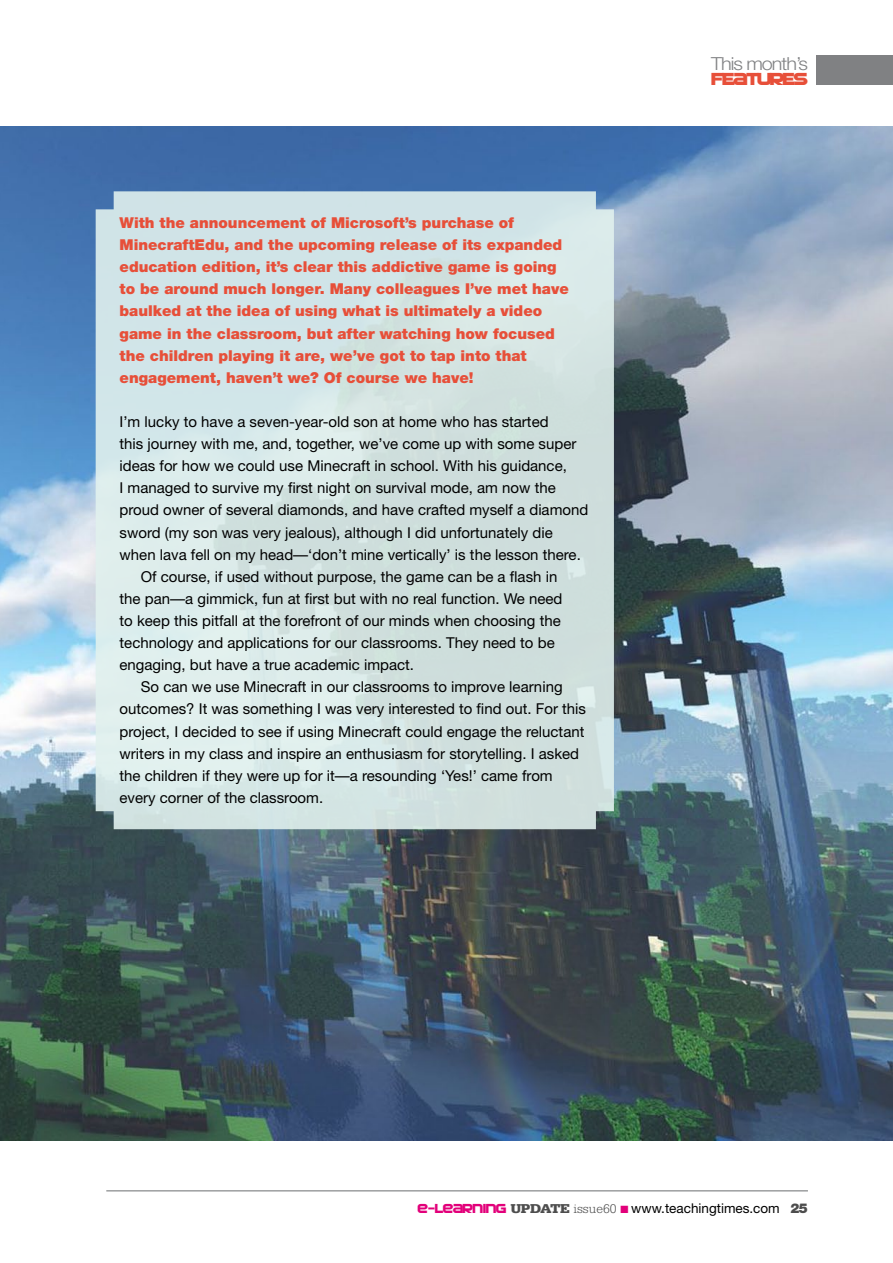
<style>
.page{position:relative;width:893px;height:1263px;background:#fff}
.page>*{position:absolute;margin:0;border:0;box-sizing:border-box;transform-origin:0 0}
.t1{font:300 18px "Helvetica Neue";letter-spacing:-.05em;color:#808183;scale:1.1 1}
.t2{font:700 18px "SF Automaton";letter-spacing:-.05em;color:#e74f39;scale:1.1 1}
.t3{font:15px "Helvetica Neue";color:#000}
.t4{font:900 15px/22px "Helvetica Neue";color:#e74f39}
.t5{font:13.5px "Helvetica Neue";color:#000}
.t6{font:900 13.5px "Helvetica Neue";color:#4d4d4d}
.s1{font-family:"SF Automaton";color:#e2007a}
.s2{font-family:"Serifa BT";font-weight:900;color:#4d4d4d}
.s3{font-family:"Serifa BT";font-weight:300;color:#4d4d4d}
.s4{color:#e2007a}
</style>
<div class="page">
<hr style="left:106px;top:1190px;width:702px;height:1px;background:#9c9e9f">
<div style="left:816px;top:56px;width:77px;height:29px;background:#808183"></div>
<img style="left:0;top:127px;width:893px;height:1013px">
<svg style="left:96px;top:191px;width:518px;height:638px;background:#d3e4e3"></svg>
<p class="t4" style="left:120px;top:211px;width:451px">With the announcement of Microsoft’s purchase of MinecraftEdu, and the upcoming release of its expanded education edition, it’s clear this addictive game is going to be around much longer. Many colleagues I’ve met have baulked at the idea of using what is ultimately a video game in the classroom, but after watching how focused the children playing it are, we’ve got to tap into that engagement, haven’t we? Of course we have!</p>
<p class="t3" style="left:120px;top:413px;width:431px">I ’m lucky to have a seven-year-old son at home who has started</p>
<p class="t3" style="left:120px;top:435px;width:458px">this journey with me, and, together, we’ve come up with some super</p>
<p class="t3" style="left:120px;top:457px;width:449px">ideas for how we could use Minecraft in school. With his guidance,</p>
<p class="t3" style="left:120px;top:479px;width:438px">I managed to survive my first night on survival mode, am now the</p>
<p class="t3" style="left:120px;top:501px;width:470px">proud owner of several diamonds, and have crafted myself a diamond</p>
<p class="t3" style="left:120px;top:523px;width:435px">sword (my son was very jealous), although I did unfortunately die</p>
<p class="t3" style="left:120px;top:545px;width:463px">when lava fell on my head—‘don’t mine vertically’ is the lesson there.</p>
<p class="t3" style="left:141px;top:567px;width:418px">Of course, if used without purpose, the game can be a flash in</p>
<p class="t3" style="left:120px;top:589px;width:444px">the pan—a gimmick, fun at first but with no real function. We need</p>
<p class="t3" style="left:120px;top:612px;width:443px">to keep this pitfall at the forefront of our minds when choosing the</p>
<p class="t3" style="left:120px;top:634px;width:437px">technology and applications for our classrooms. They need to be</p>
<p class="t3" style="left:120px;top:656px;width:296px">engaging, but have a true academic impact.</p>
<p class="t3" style="left:141px;top:678px;width:423px">So can we use Minecraft in our classrooms to improve learning</p>
<p class="t3" style="left:120px;top:700px;width:468px">outcomes? It was something I was very interested to find out. For this</p>
<p class="t3" style="left:120px;top:722px;width:466px">project, I decided to see if using Minecraft could engage the reluctant</p>
<p class="t3" style="left:120px;top:744px;width:461px">writers in my class and inspire an enthusiasm for storytelling. I asked</p>
<p class="t3" style="left:120px;top:766px;width:435px">the children if they were up for it—a resounding ‘Yes!’ came from</p>
<p class="t3" style="left:120px;top:788px;width:205px">every corner of the classroom.</p>
<p class="t1" style="left:711px;top:53px;width:90px">This month’s</p>
<p class="t2" style="left:712px;top:68px;width:89px">FEATURES</p>
<p class="t5" style="left:418px;top:1200px;width:364px"><span class="s1">E-LEARNING</span> <span class="s2">UPDATE</span> <span class="s3">issue60</span> <span class="s4">■</span> www.teachingtimes.com</p>
<p class="t6" style="left:791px;top:1200px;width:19px">25</p>
</div>
